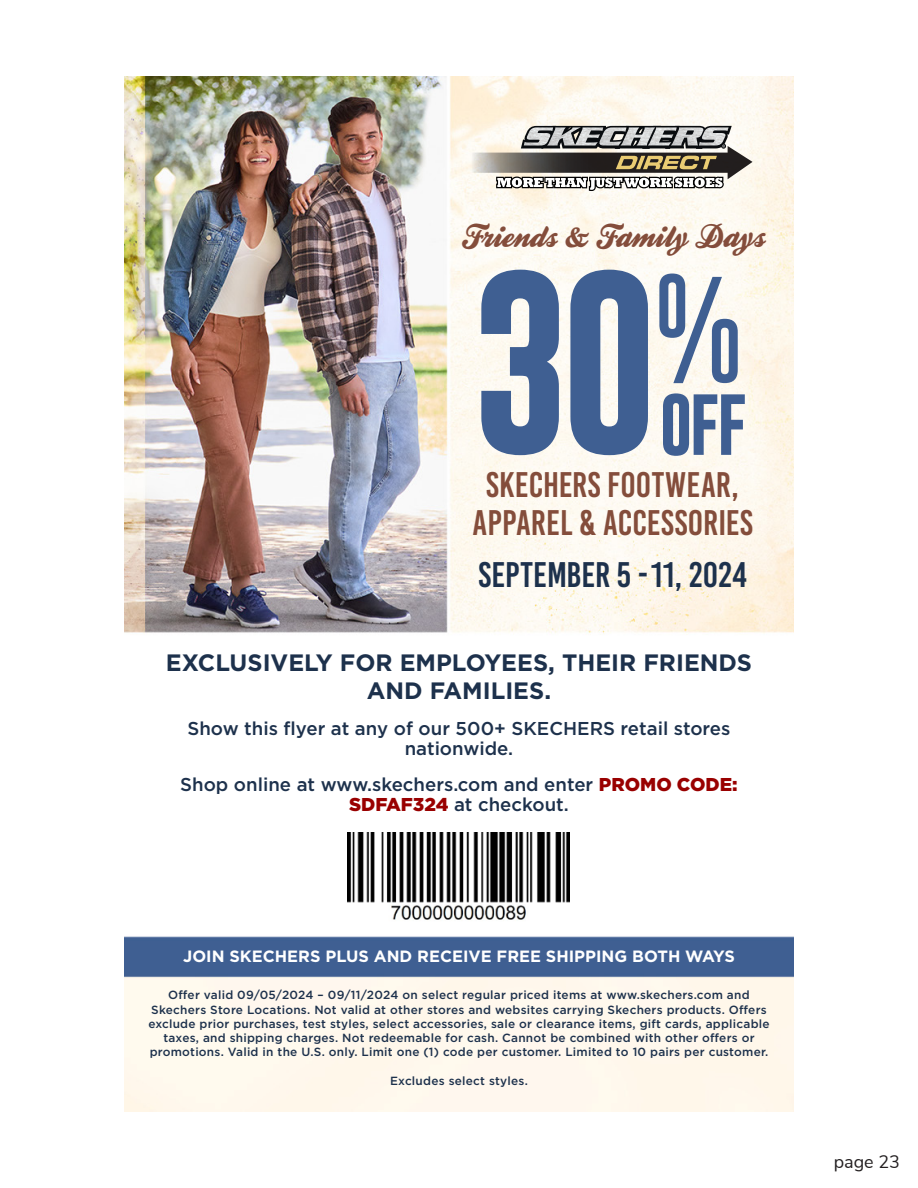
<style>
.page{position:relative;width:918px;height:1188px;background:#fff}
.page>*{position:absolute;margin:0;border:0;box-sizing:border-box;transform-origin:0 0}
.t1{font:700 184.05px "Gobold";color:#3f5f92}
.t2{font:110.85px "Gobold";color:#3f5f92}
.t3{font:700 61.95px "Gobold";color:#3f5f92}
.t4{font:35.55px/38.1px "Bebas Kai";letter-spacing:.005em;color:#844d3b;text-align:center}
.t5{font:35.55px "Bebas Kai";letter-spacing:.005em;color:#1d314c}
.t6{font:34.5px "Kestrel Script";color:#844d3b}
.t7{font:700 23.7px/28.3px "Gotham";color:#1d314c;text-align:center}
.t8{font:500 18.6px/19.5px "Gotham";color:#1d314c;text-align:center}
.t9{font:18px "Nunito Sans";color:#231f20}
.t10{font:700 16.35px "Gotham";color:#fff}
.t11{font:500 11.85px/14.2px "Gotham";letter-spacing:.02em;color:#1d314c;text-align:center}
.s1{font-weight:900;color:#900}
</style>
<div class="page">
<img style="left:124px;top:77px;width:670px;height:1034px">
<img style="left:348px;top:833px;width:221px;height:90px">
<img style="left:450px;top:146px;width:303px;height:33px">
<svg style="left:616px;top:156px;width:101px;height:13px"></svg>
<svg style="left:521px;top:126px;width:211px;height:23px;background:#868788"></svg>
<svg style="left:496px;top:177px;width:228px;height:14px"></svg>
<p class="t6" style="left:461px;top:219px;width:305px">Friends &amp; Family Days</p>
<p class="t2" style="left:653px;top:259px;width:93px">%</p>
<p class="t1" style="left:470px;top:243px;width:191px">30</p>
<p class="t3" style="left:660px;top:384px;width:88px">OFF</p>
<p class="t4" style="left:473px;top:466px;width:282px">SKECHERS FOOTWEAR,<br>APPAREL &amp; ACCESSORIES</p>
<p class="t5" style="left:478px;top:556px;width:270px">SEPTEMBER 5 -11, 2024</p>
<p class="t7" style="left:166px;top:648px;width:588px">EXCLUSIVELY FOR EMPLOYEES, THEIR FRIENDS<br>AND FAMILIES.</p>
<p class="t8" style="left:187px;top:719px;width:545px">Show this flyer at any of our 500+ SKECHERS retail stores nationwide.</p>
<p class="t8" style="left:180px;top:775px;width:559px">Shop online at www.skechers.com and enter <span class="s1">PROMO CODE:<br>SDFAF324</span> at checkout.</p>
<p class="t10" style="left:183px;top:946px;width:553px">JOIN SKECHERS PLUS AND RECEIVE FREE SHIPPING BOTH WAYS</p>
<p class="t11" style="left:148px;top:988px;width:623px">Offer valid 09/05/2024 – 09/11/2024 on select regular priced items at www.skechers.com and Skechers Store Locations. Not valid at other stores and websites carrying Skechers products. Offers exclude prior purchases, test styles, select accessories, sale or clearance items, gift cards, applicable taxes, and shipping charges. Not redeemable for cash. Cannot be combined with other offers or promotions. Valid in the U.S. only. Limit one (1) code per customer. Limited to 10 pairs per customer.</p>
<p class="t11" style="left:390px;top:1073px;width:139px">Excludes select styles.</p>
<p class="t9" style="left:834px;top:1149px;width:68px">page 23</p>
</div>
